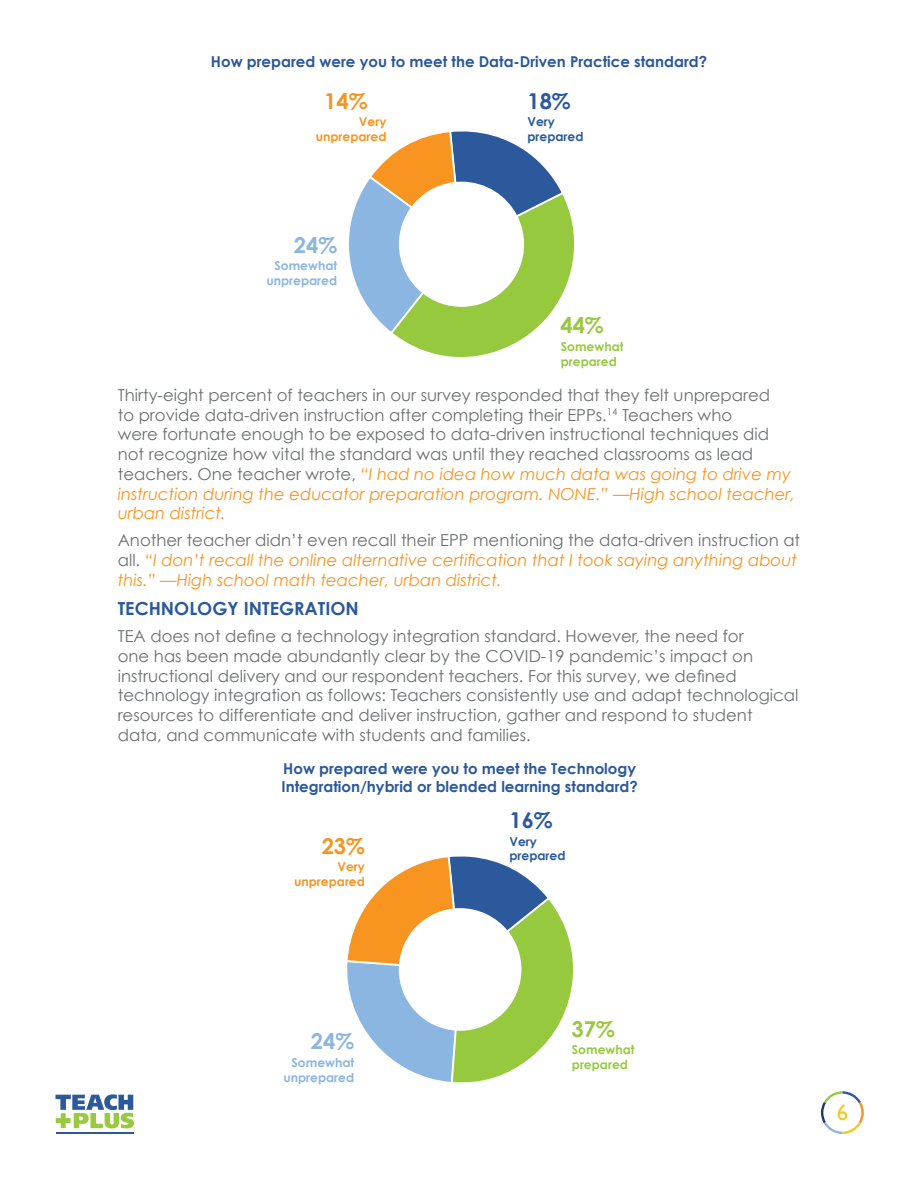
<style>
.page{position:relative;width:918px;height:1188px;background:#fff}
.page>*{position:absolute;margin:0;border:0;box-sizing:border-box;transform-origin:0 0}
.t1{font:22.5px "Gill Sans";color:#f2c921}
.t2{font:700 21.9px "Century Gothic";color:#97c93f}
.t3{font:700 21.9px "Century Gothic";color:#f7941f}
.t4{font:700 21.9px "Century Gothic";color:#8bb6e1}
.t5{font:700 21.9px "Century Gothic";color:#2b599b}
.t6{font:700 18px "Century Gothic";color:#2b599b}
.t7{font:16.5px/19.6px "Century Gothic";color:#6c6f71}
.t8{font:italic 16.5px/19.6px "Century Gothic";color:#f7941f}
.t9{font:700 15px/18px "Century Gothic";color:#2b589a}
.t10{font:700 12.3px/14.7px "Century Gothic";color:#8bb6e1;text-align:right}
.t11{font:700 12.3px/14.7px "Century Gothic";color:#97c93f}
.t12{font:700 12.3px/14.7px "Century Gothic";color:#f79521;text-align:right}
.t13{font:700 12.3px/14.7px "Century Gothic";color:#2b599b}
.s1{font-style:italic;color:#f7941f}
.s2{font-style:normal;color:#6c6f71}
</style>
<div class="page">
<hr style="left:56px;top:1133px;width:78px;height:1px;background:#2b599a">
<svg style="left:55px;top:1094px;width:79px;height:34px"></svg>
<svg style="left:821px;top:1091px;width:43px;height:43px"></svg>
<svg style="left:349px;top:131px;width:225px;height:226px"></svg>
<svg style="left:347px;top:856px;width:226px;height:227px"></svg>
<p class="t9" style="left:211px;top:52px;width:498px">How prepared were you to meet the Data-Driven Practice standard?</p>
<h2 class="t3" style="left:324px;top:87px;width:45px">14%</h2>
<p class="t12" style="left:316px;top:114px;width:72px">Very unprepared</p>
<h2 class="t4" style="left:294px;top:231px;width:45px">24%</h2>
<p class="t10" style="left:266px;top:258px;width:72px">Somewhat unprepared</p>
<h2 class="t5" style="left:528px;top:87px;width:45px">18%</h2>
<p class="t13" style="left:528px;top:114px;width:58px">Very prepared</p>
<h2 class="t2" style="left:561px;top:312px;width:45px">44%</h2>
<p class="t11" style="left:561px;top:339px;width:64px">Somewhat prepared</p>
<p class="t7" style="left:118px;top:385px;width:679px">Thirty-eight percent of teachers in our survey responded that they felt unprepared<br>to provide data-driven instruction after completing their EPPs.<sup>14</sup> Teachers who<br>were fortunate enough to be exposed to data-driven instructional techniques did not recognize how vital the standard was until they reached classrooms as lead teachers. One teacher wrote, <span class="s1">“I had no idea how much data was going to drive my instruction during the educator preparation program. NONE.” —High school teacher, urban district.</span></p>
<p class="t8" style="left:118px;top:530px;width:684px"><span class="s2">Another teacher didn’t even recall their EPP mentioning the data-driven instruction at all.</span> “I don’t recall the online alternative certification that I took saying anything about this.” —High school math teacher, urban district.</p>
<p class="t6" style="left:118px;top:597px;width:243px">TECHNOLOGY INTEGRATION</p>
<p class="t7" style="left:118px;top:626px;width:682px">TEA does not define a technology integration standard. However, the need for<br>one has been made abundantly clear by the COVID-19 pandemic’s impact on instructional delivery and our respondent teachers. For this survey, we defined technology integration as follows: Teachers consistently use and adapt technological resources to differentiate and deliver instruction, gather and respond to student data, and communicate with students and families.</p>
<p class="t9" style="left:281px;top:759px;width:358px">How prepared were you to meet the Technology<br>Integration/hybrid or blended learning standard?</p>
<h2 class="t3" style="left:322px;top:832px;width:45px">23%</h2>
<p class="t12" style="left:294px;top:859px;width:72px">Very unprepared</p>
<h2 class="t5" style="left:509px;top:806px;width:45px">16%</h2>
<p class="t13" style="left:509px;top:833px;width:58px">Very prepared</p>
<h2 class="t4" style="left:311px;top:1028px;width:45px">24%</h2>
<p class="t10" style="left:283px;top:1055px;width:72px">Somewhat unprepared</p>
<h2 class="t2" style="left:572px;top:1015px;width:45px">37%</h2>
<p class="t11" style="left:572px;top:1042px;width:64px">Somewhat prepared</p>
<h1 class="t1" style="left:837px;top:1099px;width:13px">6</h1>
</div>
